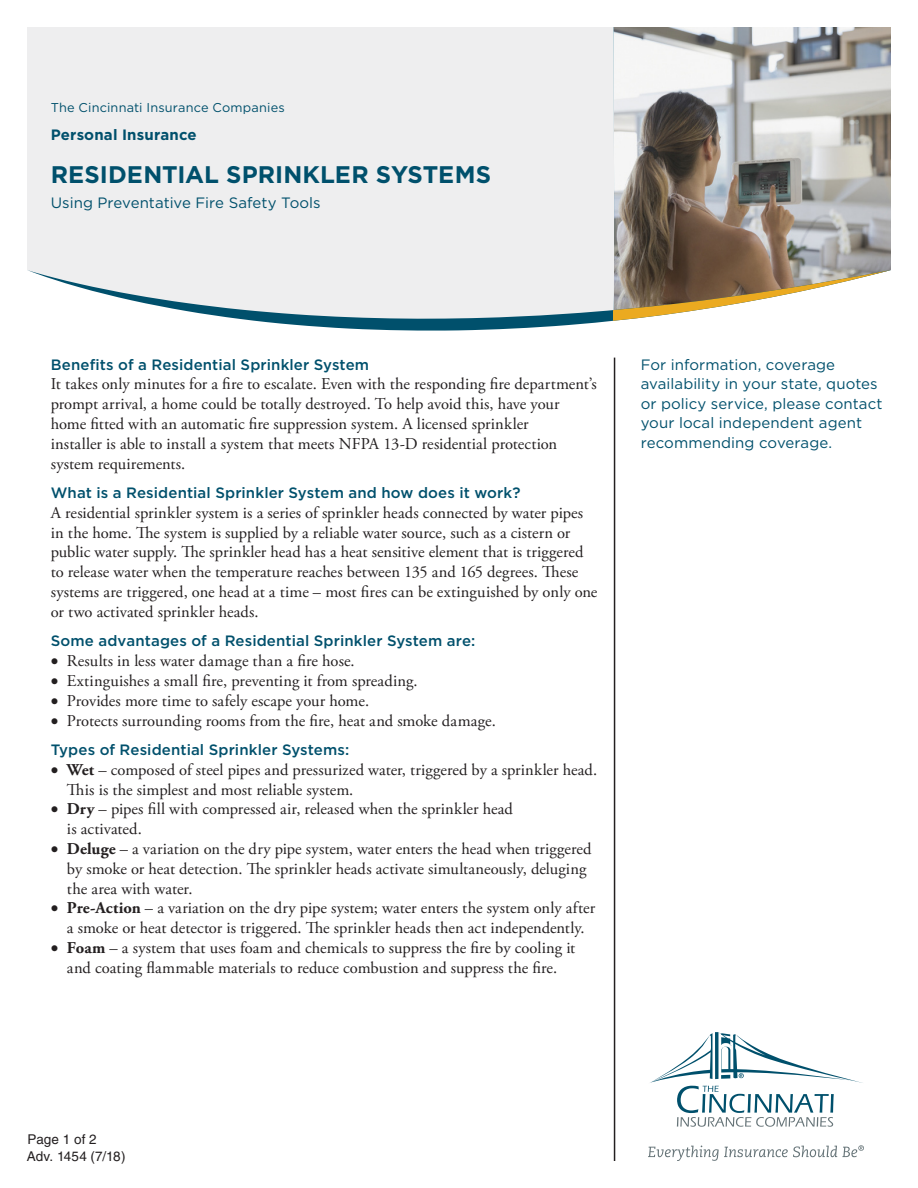
<style>
.page{position:relative;width:918px;height:1188px;background:#fff}
.page>*{position:absolute;margin:0;border:0;box-sizing:border-box;transform-origin:0 0}
.t1{font:700 24px "Gotham";letter-spacing:.005em;color:#00506c}
.body{font:16.5px/19.8px "Adobe Garamond Pro";letter-spacing:.005em;color:#231f20}
.subhead{font:500 15px "Gotham";letter-spacing:.01em;color:#00506c}
.callout{font:15px/19.5px "Gotham";letter-spacing:.005em;color:#00506c}
.t2{font:700 15px "Gotham";letter-spacing:.01em;color:#00506c}
.subhead-2{font:13.5px "Helvetica";color:#231f20}
.t3{font:12.75px "Gotham";letter-spacing:.015em;color:#00506c}
.s1{font-weight:700}
</style>
<div class="page">
<div style="left:27px;top:27px;width:587px;height:243px;background:#eeeeef"></div>
<img style="left:614px;top:27px;width:277px;height:243px">
<svg style="left:27px;top:270px;width:587px;height:61px;fill:#eeeeef"></svg>
<svg style="left:614px;top:270px;width:277px;height:51px"></svg>
<svg style="left:650px;top:1032px;width:213px;height:95px"></svg>
<svg style="left:648px;top:1145px;width:216px;height:16px"></svg>
<hr style="left:614px;top:358px;width:1px;height:803px;background:#231f20">
<p class="t3" style="left:51px;top:99px;width:236px">The Cincinnati Insurance Companies</p>
<p class="t2" style="left:51px;top:124px;width:147px">Personal Insurance</p>
<p class="t1" style="left:51px;top:158px;width:442px">RESIDENTIAL SPRINKLER SYSTEMS</p>
<p class="callout" style="left:51px;top:192px;width:271px">Using Preventative Fire Safety Tools</p>
<p class="subhead" style="left:51px;top:354px;width:320px">Benefits of a Residential Sprinkler System</p>
<p class="body" style="left:51px;top:375px;width:548px">It takes only minutes for a fire to escalate. Even with the responding fire department’s prompt arrival, a home could be totally destroyed. To help avoid this, have your home fitted with an automatic fire suppression system. A licensed sprinkler<br>installer is able to install a system that meets NFPA 13-D residential protection system requirements.</p>
<p class="subhead" style="left:51px;top:483px;width:471px">What is a Residential Sprinkler System and how does it work?</p>
<p class="body" style="left:51px;top:503px;width:548px">A residential sprinkler system is a series of sprinkler heads connected by water pipes in the home. The system is supplied by a reliable water source, such as a cistern or public water supply. The sprinkler head has a heat sensitive element that is triggered to release water when the temperature reaches between 135 and 165 degrees. These systems are triggered, one head at a time – most fires can be extinguished by only one or two activated sprinkler heads.</p>
<p class="subhead" style="left:51px;top:631px;width:426px">Some advantages of a Residential Sprinkler System are:</p>
<p class="body" style="left:51px;top:652px;width:305px">• Results in less water damage than a fire hose.</p>
<p class="body" style="left:51px;top:671px;width:368px">• Extinguishes a small fire, preventing it from spreading.</p>
<p class="body" style="left:51px;top:691px;width:320px">• Provides more time to safely escape your home.</p>
<p class="body" style="left:51px;top:711px;width:447px">• Protects surrounding rooms from the fire, heat and smoke damage.</p>
<p class="subhead" style="left:51px;top:740px;width:300px">Types of Residential Sprinkler Systems:</p>
<p class="body" style="left:67px;top:760px;width:532px;text-indent:-16px">• <span class="s1">Wet</span> – composed of steel pipes and pressurized water, triggered by a sprinkler head.<br>This is the simplest and most reliable system.</p>
<p class="body" style="left:67px;top:800px;width:447px;text-indent:-16px">• <span class="s1">Dry</span> – pipes fill with compressed air, released when the sprinkler head is activated.</p>
<p class="body" style="left:67px;top:839px;width:526px;text-indent:-16px">• <span class="s1">Deluge</span> – a variation on the dry pipe system, water enters the head when triggered by smoke or heat detection. The sprinkler heads activate simultaneously, deluging the area with water.</p>
<p class="body" style="left:51px;top:899px;width:546px;text-align:center">• <span class="s1">Pre-Action</span> – a variation on the dry pipe system; water enters the system only after a smoke or heat detector is triggered. The sprinkler heads then act independently.</p>
<p class="body" style="left:51px;top:938px;width:526px;text-align:center">• <span class="s1">Foam</span> – a system that uses foam and chemicals to suppress the fire by cooling it and coating flammable materials to reduce combustion and suppress the fire.</p>
<p class="callout" style="left:641px;top:354px;width:243px">For information, coverage availability in your state, quotes or policy service, please contact your local independent agent recommending coverage.</p>
<p class="subhead-2" style="left:28px;top:1132px;width:71px">Page 1 of 2</p>
<p class="subhead-2" style="left:27px;top:1148px;width:100px">Adv. 1454 (7/18)</p>
</div>
